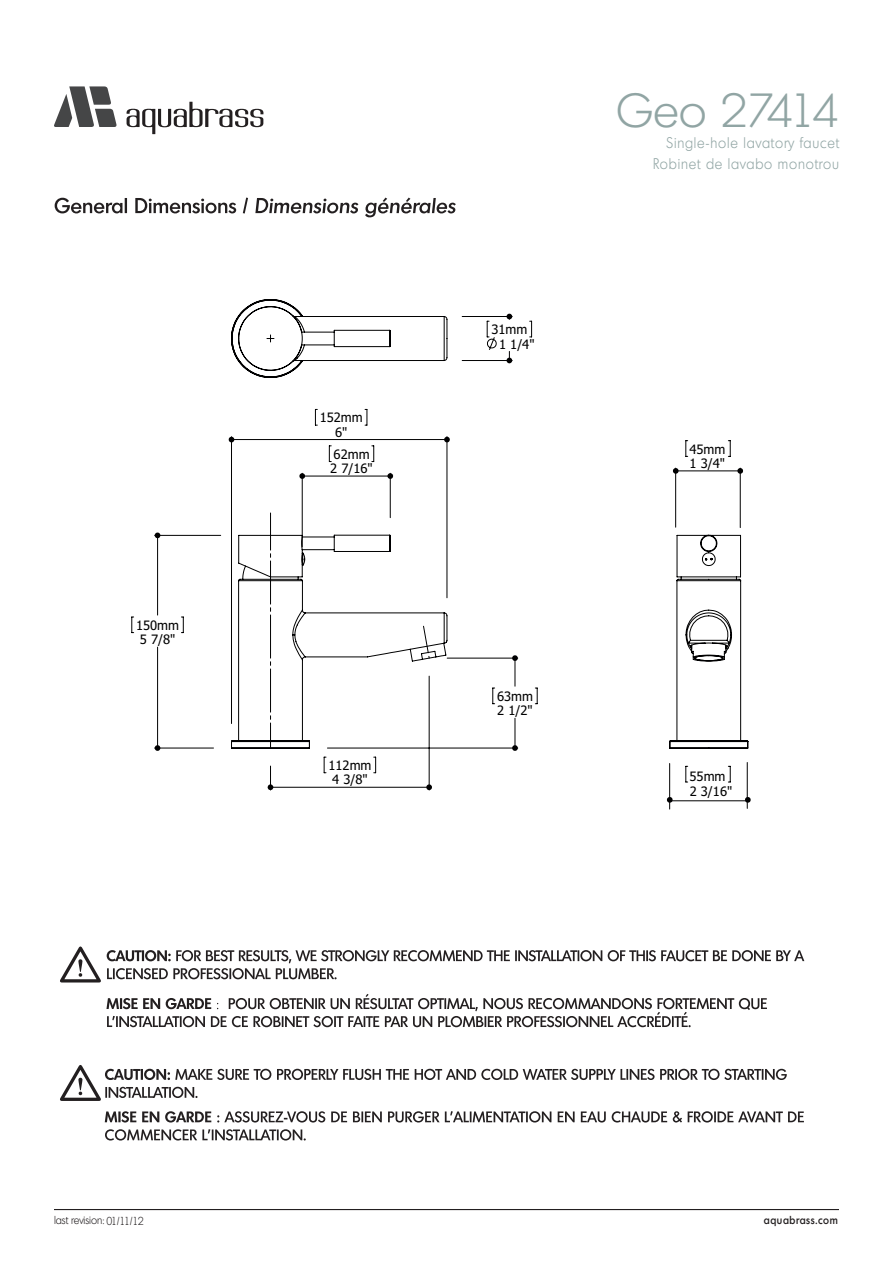
<style>
.page{position:relative;width:893px;height:1263px;background:#fff}
.page>*{position:absolute;margin:0;border:0;box-sizing:border-box;transform-origin:0 0}
.t1{font:300 46.5px "Montreal Serial";letter-spacing:-.045em;color:#91a5a4}
.t2{font:300 15px/21px "Montreal Serial";letter-spacing:.06em;color:#91a5a4;text-align:right;scale:.9 1}
.t3{font:13.05px/14.5px "Tahoma";color:#000001}
.t4{font:300 11.25px "Montreal Serial";color:#231f20;scale:.9 1}
.t5{font:500 11.25px "Montreal Serial";letter-spacing:.06em;color:#231f20;scale:.9 1}
</style>
<div class="page">
<hr style="left:54px;top:1209px;width:785px;height:1px;background:#231f20">
<svg style="left:54px;top:86px;width:63px;height:41px"></svg>
<svg style="left:127px;top:102px;width:136px;height:32px"></svg>
<svg style="left:55px;top:198px;width:401px;height:19px"></svg>
<svg style="left:60px;top:946px;width:41px;height:36px"></svg>
<svg style="left:132px;top:617px;width:2px;height:16px"></svg>
<svg style="left:268px;top:749px;width:250px;height:41px"></svg>
<svg style="left:155px;top:436px;width:357px;height:315px"></svg>
<svg style="left:231px;top:299px;width:510px;height:450px"></svg>
<hr style="left:747px;top:762px;width:1px;height:46px;background:#000001">
<svg style="left:686px;top:440px;width:2px;height:17px"></svg>
<svg style="left:728px;top:440px;width:3px;height:17px"></svg>
<hr style="left:669px;top:763px;width:1px;height:46px;background:#000001">
<svg style="left:667px;top:468px;width:84px;height:335px"></svg>
<svg style="left:60px;top:1065px;width:727px;height:36px"></svg>
<svg style="left:105px;top:1129px;width:201px;height:11px"></svg>
<svg style="left:105px;top:1111px;width:699px;height:11px"></svg>
<svg style="left:107px;top:950px;width:697px;height:29px"></svg>
<svg style="left:106px;top:994px;width:661px;height:33px"></svg>
<p class="t3" style="left:136px;top:617px;width:45px">150mm<br>5 7/8"</p>
<p class="t3" style="left:320px;top:410px;width:45px;text-align:center">152mm<br>6"</p>
<p class="t3" style="left:330px;top:446px;width:44px">62mm<br>2 7/16"</p>
<p class="t3" style="left:328px;top:757px;width:45px">112mm<br>4 3/8"</p>
<p class="t3" style="left:491px;top:321px;width:45px;text-align:center">31mm<br>1 1/4"</p>
<h1 class="t1" style="left:616px;top:82px;width:224px">Geo 27414</h1>
<p class="t2" style="left:653px;top:132px;width:208px">Single-hole lavatory faucet<br>Robinet de lavabo monotrou</p>
<p class="t3" style="left:689px;top:441px;width:37px">45mm<br>1 3/4"</p>
<p class="t3" style="left:497px;top:688px;width:37px">63mm<br>2 1/2"</p>
<p class="t3" style="left:689px;top:768px;width:44px">55mm<br>2 3/16"</p>
<p class="t4" style="left:54px;top:1213px;width:101px">last revision: 01/11/12</p>
<p class="t5" style="left:764px;top:1213px;width:84px">aquabrass.com</p>
</div>
